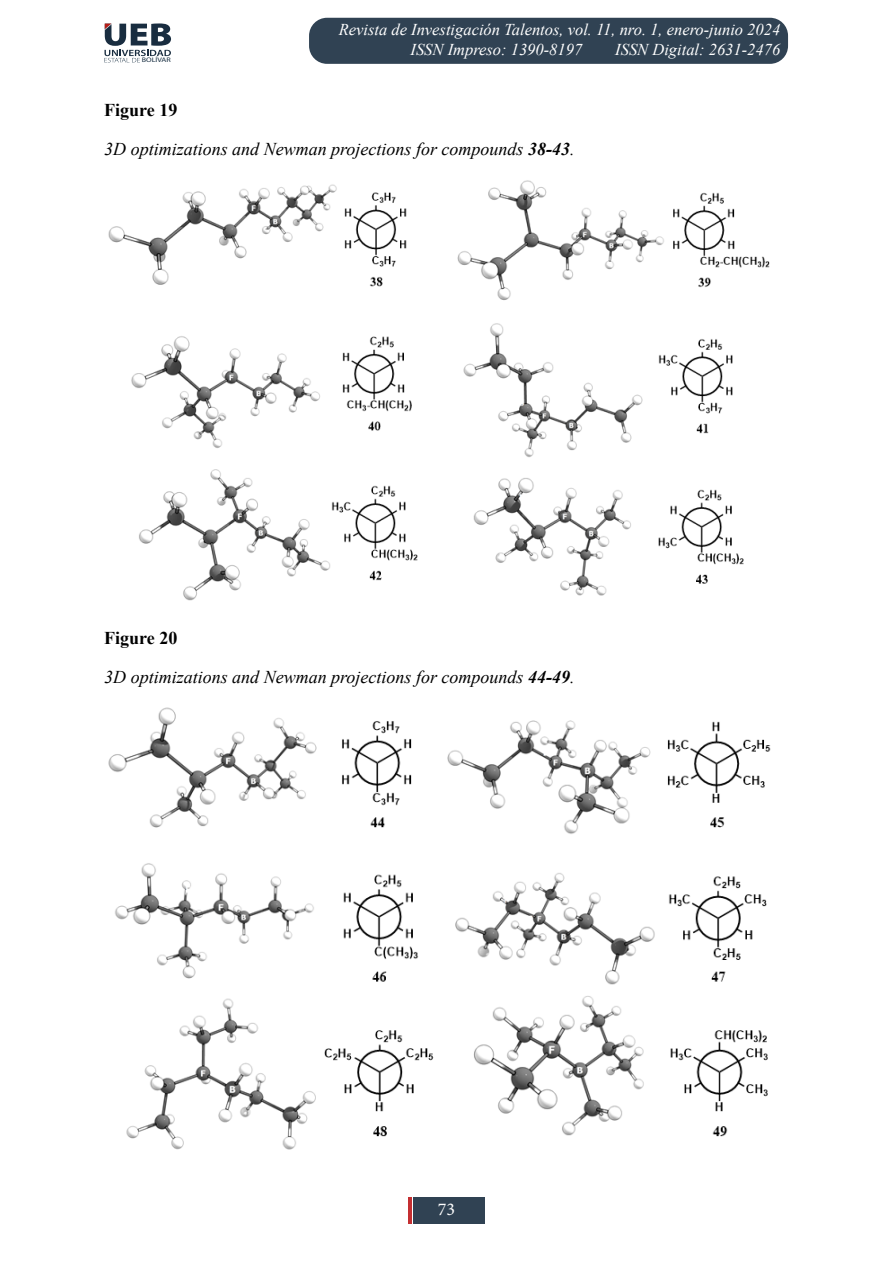
<style>
.page{position:relative;width:893px;height:1263px;background:#fff}
.page>*{position:absolute;margin:0;border:0;box-sizing:border-box;transform-origin:0 0}
.t1{font:italic 18px/39px "Times New Roman";color:#000}
.t2{font:18px "Minion Pro";color:#fff}
.t3{font:italic 16.5px/19.8px "Times New Roman";color:#fff}
.t4{font:6.6px "Myriad Pro";color:#162d40;scale:1.22 1}
.s1{font-weight:700;font-style:normal}
.s2{font-weight:700}
</style>
<div class="page">
<div style="left:309px;top:18px;width:479px;height:46px;background:#304253;border-radius:18px"></div>
<div style="left:414px;top:1197px;width:71px;height:27px;background:#304253"></div>
<svg style="left:104px;top:23px;width:67px;height:39px"></svg>
<hr style="left:408px;top:1197px;width:3px;height:27px;background:#be181a">
<img style="left:108px;top:180px;width:662px;height:421px">
<img style="left:108px;top:707px;width:663px;height:443px">
<p class="t4" style="left:142px;top:56px;width:25px">BOLÍVAR</p>
<p class="t3" style="left:411px;top:19px;width:371px;text-indent:-72px">Revista de Investigación Talentos, vol. 11, nro. 1, enero-junio 2024<br>ISSN Impreso: 1390-8197</p>
<p class="t3" style="left:615px;top:39px;width:167px">ISSN Digital: 2631-2476</p>
<p class="t1" style="left:104px;top:90px;width:472px"><span class="s1">Figure 19<br></span>3D optimizations and Newman projections for compounds <span class="s2">38-43</span>.</p>
<p class="t1" style="left:104px;top:618px;width:472px"><span class="s1">Figure 20<br></span>3D optimizations and Newman projections for compounds <span class="s2">44-49</span>.</p>
<p class="t2" style="left:438px;top:1197px;width:19px">73</p>
</div>
